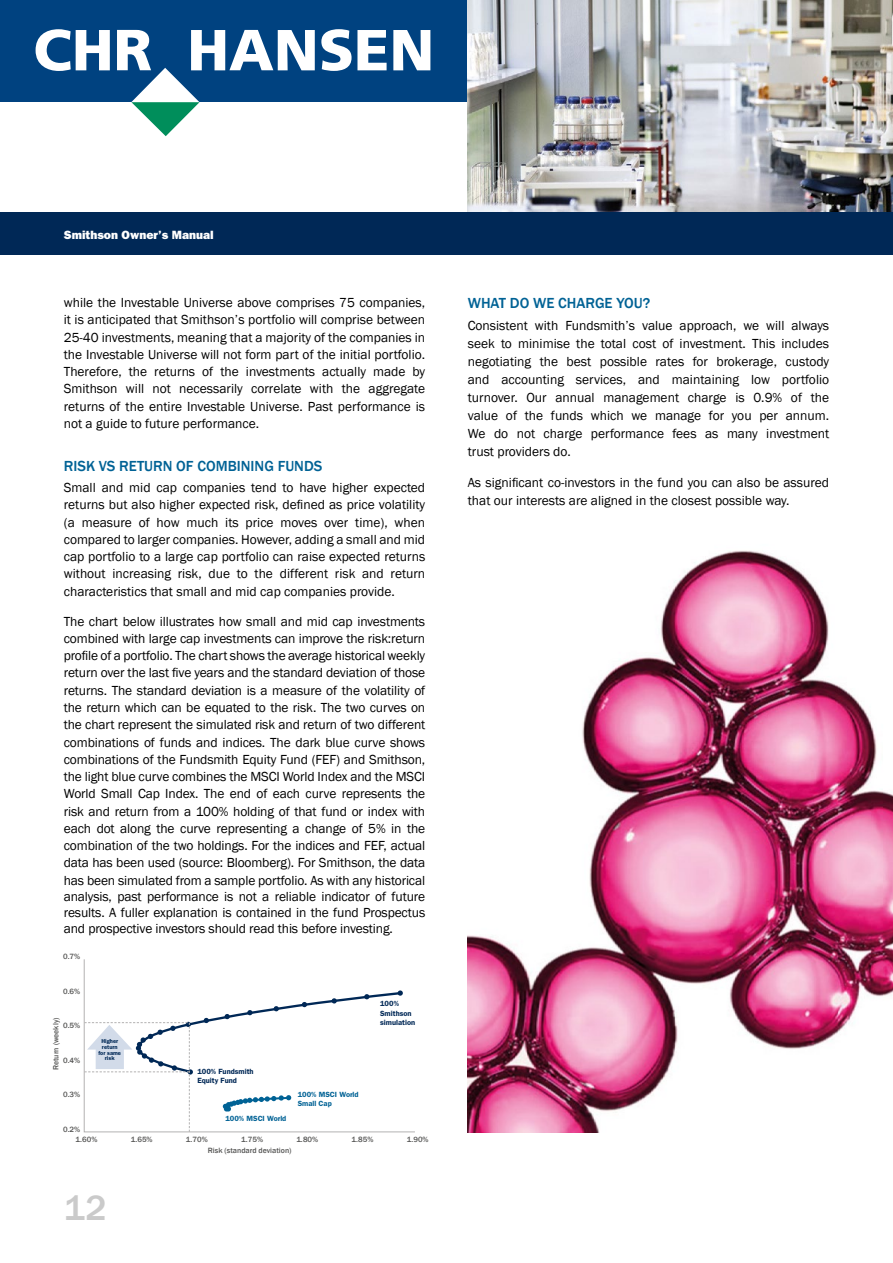
<style>
.page{position:relative;width:893px;height:1263px;background:#fff}
.page>*{position:absolute;margin:0;border:0;box-sizing:border-box;transform-origin:0 0}
.t1{font:500 36px "Franklin Gothic";color:#cacaca}
.t2{font:500 15px "Franklin Gothic";color:#006295}
.t3{font:13.5px/17.1px "Franklin Gothic";color:#000;text-align:justify}
.t4{font:800 12px "Franklin Gothic";color:#fff}
.t5{font:500 7.8px/10.2px "Franklin Gothic";color:#575756}
.t6{font:600 7.5px/9.3px "Franklin Gothic";color:#002856}
.t7{font:600 7.5px/9.3px "Franklin Gothic";color:#006295}
.t8{font:600 5.85px/5.8px "Franklin Gothic";color:#002856;text-align:center}
</style>
<div class="page">
<img style="left:468px;top:550px;width:425px;height:582px">
<div style="left:0;top:1px;width:468px;height:101px;background:#004280"></div>
<svg style="left:36px;top:29px;width:74px;height:42px"></svg>
<svg style="left:117px;top:30px;width:198px;height:106px"></svg>
<svg style="left:321px;top:29px;width:66px;height:42px"></svg>
<svg style="left:393px;top:30px;width:37px;height:40px"></svg>
<img style="left:468px;top:0;width:425px;height:213px">
<svg style="left:84px;top:990px;width:319px;height:142px"></svg>
<div style="left:0;top:213px;width:893px;height:42px;background:#002856"></div>
<p class="t4" style="left:64px;top:227px;width:151px">Smithson Owner’s Manual</p>
<p class="t3" style="left:64px;top:294px;width:363px">while the Investable Universe above comprises 75 companies, it is anticipated that Smithson’s portfolio will comprise between 25-40 investments, meaning that a majority of the companies in the Investable Universe will not form part of the initial portfolio.<br>Therefore, the returns of the investments actually made by Smithson will not necessarily correlate with the aggregate returns of the entire Investable Universe. Past performance is not a guide to future performance.</p>
<p class="t2" style="left:64px;top:456px;width:260px">RISK VS RETURN OF COMBINING FUNDS</p>
<p class="t3" style="left:64px;top:479px;width:363px">Small and mid cap companies tend to have higher expected returns but also higher expected risk, defined as price volatility (a measure of how much its price moves over time), when compared to larger companies. However, adding a small and mid cap portfolio to a large cap portfolio can raise expected returns without increasing risk, due to the different risk and return characteristics that small and mid cap companies provide.</p>
<p class="t3" style="left:64px;top:613px;width:363px">The chart below illustrates how small and mid cap investments combined with large cap investments can improve the risk:return profile of a portfolio. The chart shows the average historical weekly return over the last five years and the standard deviation of those returns. The standard deviation is a measure of the volatility of the return which can be equated to the risk. The two curves on the chart represent the simulated risk and return of two different combinations of funds and indices. The dark blue curve shows combinations of the Fundsmith Equity Fund (FEF) and Smithson, the light blue curve combines the MSCI World Index and the MSCI World Small Cap Index. The end of each curve represents the risk and return from a 100% holding of that fund or index with each dot along the curve representing a change of 5% in the combination of the two holdings. For the indices and FEF, actual data has been used (source: Bloomberg). For Smithson, the data has been simulated from a sample portfolio. As with any historical analysis, past performance is not a reliable indicator of future results. A fuller explanation is contained in the fund Prospectus and prospective investors should read this before investing.</p>
<p class="t5" style="left:63px;top:952px;width:19px">0.7%</p>
<p class="t5" style="left:63px;top:986px;width:19px">0.6%</p>
<p class="t5" style="left:63px;top:1021px;width:19px">0.5%</p>
<p class="t5" style="left:63px;top:1055px;width:19px">0.4%</p>
<p class="t5" style="left:63px;top:1090px;width:19px">0.3%</p>
<p class="t5" style="left:76px;top:1124px;width:23px;text-indent:-12px">0.2%<br>1.60%</p>
<p class="t5" style="left:131px;top:1134px;width:23px">1.65%</p>
<p class="t5" style="left:186px;top:1134px;width:23px">1.70%</p>
<p class="t5" style="left:241px;top:1134px;width:23px">1.75%</p>
<p class="t5" style="left:296px;top:1134px;width:23px">1.80%</p>
<p class="t5" style="left:352px;top:1134px;width:23px">1.85%</p>
<p class="t5" style="left:407px;top:1134px;width:23px">1.90%</p>
<p class="t6" style="left:380px;top:999px;width:37px">100%<br>Smithson simulation</p>
<p class="t5" style="left:51px;top:1070px;width:54px;rotate:-90deg">Return (weekly)</p>
<p class="t8" style="left:99px;top:1038px;width:24px">Higher return for same risk</p>
<p class="t6" style="left:197px;top:1067px;width:58px">100% Fundsmith<br>Equity Fund</p>
<p class="t7" style="left:298px;top:1090px;width:63px">100% MSCI World<br>Small Cap</p>
<p class="t7" style="left:225px;top:1113px;width:63px">100% MSCI World</p>
<h1 class="t1" style="left:64px;top:1186px;width:44px">12</h1>
<p class="t5" style="left:208px;top:1145px;width:85px">Risk (standard deviation)</p>
<p class="t2" style="left:468px;top:294px;width:184px">WHAT DO WE CHARGE YOU?</p>
<p class="t3" style="left:468px;top:317px;width:363px;line-height:18px">Consistent with Fundsmith’s value approach, we will always seek to minimise the total cost of investment. This includes negotiating the best possible rates for brokerage, custody and accounting services, and maintaining low portfolio turnover. Our annual management charge is 0.9% of the value of the funds which we manage for you per annum.<br>We do not charge performance fees as many investment trust providers do.</p>
<p class="t3" style="left:468px;top:474px;width:363px;line-height:18px">As significant co-investors in the fund you can also be assured that our interests are aligned in the closest possible way.</p>
</div>
